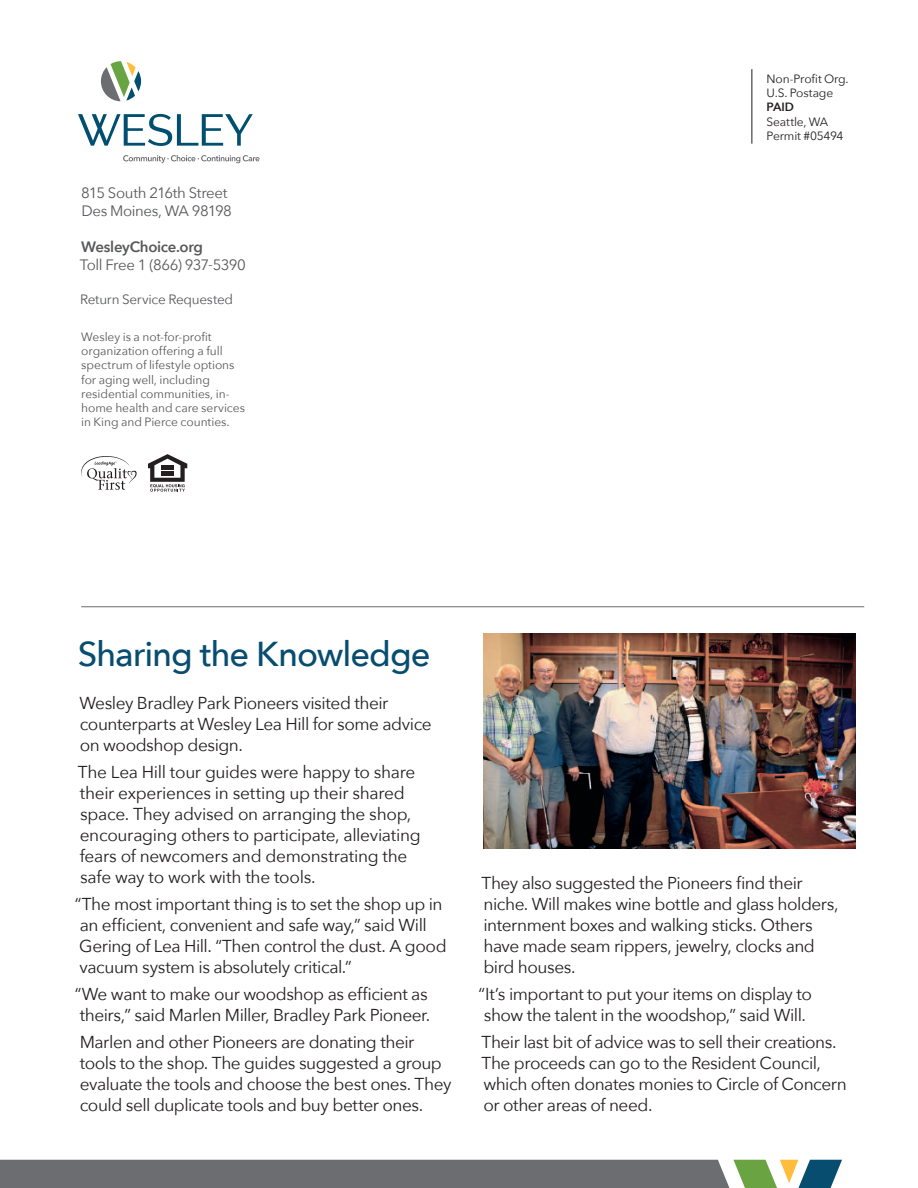
<style>
.page{position:relative;width:918px;height:1188px;background:#fff}
.page>*{position:absolute;margin:0;border:0;box-sizing:border-box;transform-origin:0 0}
.t1{font:500 34.5px "Avenir Next";letter-spacing:-.03em;color:#074d70}
.t2{font:17.25px/21px "Avenir Next";letter-spacing:-.025em;color:#231f20}
.t3{font:15px/18px "Avenir Next";letter-spacing:-.03em;color:#57585a}
.t4{font:600 15px "Avenir Next";letter-spacing:-.02em;color:#57585a}
.t5{font:13.5px "Avenir Next";letter-spacing:-.015em;color:#57585a}
.Mounsetype{font:12px/14.2px "Avenir Next";letter-spacing:-.005em;color:#57585a}
.t6{font:12px "Avenir Next";letter-spacing:-.015em;color:#231f20}
.t7{font:600 12px "Avenir Next";color:#231f20}
</style>
<div class="page">
<svg style="left:81px;top:456px;width:56px;height:34px"></svg>
<svg style="left:148px;top:454px;width:39px;height:38px"></svg>
<div style="left:161px;top:465px;width:12px;height:5px;background:#231f20"></div>
<hr style="left:161px;top:472px;width:12px;height:4px;background:#231f20">
<svg style="left:123px;top:155px;width:137px;height:8px"></svg>
<svg style="left:101px;top:61px;width:40px;height:40px"></svg>
<svg style="left:78px;top:114px;width:175px;height:32px"></svg>
<hr style="left:752px;top:69px;width:1px;height:75px;background:#231f20">
<svg style="left:0;top:1160px;width:842px;height:28px;background:#717675"></svg>
<img style="left:483px;top:634px;width:372px;height:214px">
<hr style="left:81px;top:606px;width:783px;height:1px;background:#6c6d70">
<p class="t3" style="left:81px;top:184px;width:152px">815 South 216th Street<br>Des Moines, WA 98198</p>
<p class="t4" style="left:81px;top:234px;width:123px">WesleyChoice.org</p>
<p class="t3" style="left:80px;top:256px;width:168px">Toll Free 1 (866) 937-5390</p>
<p class="t5" style="left:80px;top:288px;width:155px">Return Service Requested</p>
<p class="Mounsetype" style="left:81px;top:329px;width:165px">Wesley is a not-for-profit organization offering a full spectrum of lifestyle options for aging well, including residential communities, in&shy;home health and care services in King and Pierce counties.</p>
<p class="t6" style="left:767px;top:68px;width:84px">Non-Profit Org.</p>
<p class="t6" style="left:767px;top:83px;width:68px">U.S. Postage</p>
<p class="t7" style="left:767px;top:97px;width:29px">PAID</p>
<p class="t6" style="left:767px;top:111px;width:63px">Seattle, WA</p>
<p class="t6" style="left:767px;top:125px;width:78px">Permit #05494</p>
<p class="t1" style="left:78px;top:624px;width:354px">Sharing the Knowledge</p>
<p class="t2" style="left:79px;top:691px;width:354px">Wesley Bradley Park Pioneers visited their counterparts at Wesley Lea Hill for some advice on woodshop design.</p>
<p class="t2" style="left:78px;top:760px;width:345px">The Lea Hill tour guides were happy to share their experiences in setting up their shared space. They advised on arranging the shop, encouraging others to participate, alleviating fears of newcomers and demonstrating the safe way to work with the tools.</p>
<p class="t2" style="left:75px;top:892px;width:373px">“The most important thing is to set the shop up in an efficient, convenient and safe way,” said Will Gering of Lea Hill. “Then control the dust. A good vacuum system is absolutely critical.”</p>
<p class="t2" style="left:75px;top:982px;width:357px">“We want to make our woodshop as efficient as theirs,” said Marlen Miller, Bradley Park Pioneer.</p>
<p class="t2" style="left:80px;top:1030px;width:373px">Marlen and other Pioneers are donating their tools to the shop. The guides suggested a group evaluate the tools and choose the best ones. They could sell duplicate tools and buy better ones.</p>
<p class="t2" style="left:482px;top:871px;width:359px">They also suggested the Pioneers find their niche. Will makes wine bottle and glass holders, internment boxes and walking sticks. Others have made seam rippers, jewelry, clocks and bird houses.</p>
<p class="t2" style="left:479px;top:982px;width:335px">“It’s important to put your items on display to show the talent in the woodshop,” said Will.</p>
<p class="t2" style="left:482px;top:1030px;width:367px">Their last bit of advice was to sell their creations.<br>The proceeds can go to the Resident Council, which often donates monies to Circle of Concern or other areas of need.</p>
</div>
